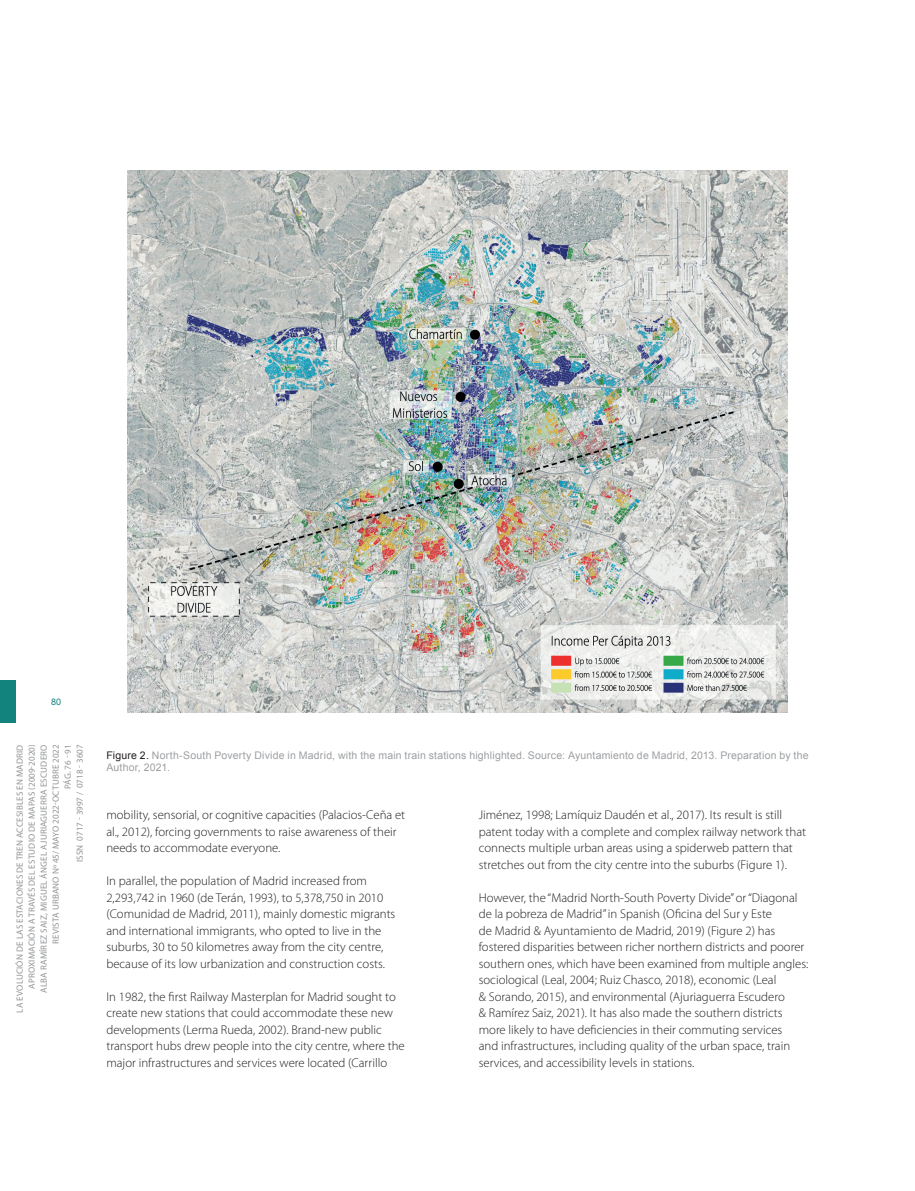
<style>
.page{position:relative;width:915px;height:1191px;background:#fff}
.page>*{position:absolute;margin:0;border:0;box-sizing:border-box;transform-origin:0 0}
.t1{font:300 12.75px/16.5px "Myriad Pro";color:#231f20}
.t2{font:10.5px/12.6px "Arial";letter-spacing:.02em;color:#9d9fa2}
.t3{font:9px/12px "Myriad Pro";letter-spacing:.02em;color:#939598;text-align:right}
.t4{font:9px "Arial";color:#12837d}
.s1{color:#231f20}
</style>
<div class="page">
<div style="left:0;top:680px;width:16px;height:43px;background:#12837d"></div>
<img style="left:128px;top:170px;width:659px;height:543px">
<p class="t4" style="left:51px;top:696px;width:12px">80</p>
<p class="t3" style="left:14px;top:1012px;width:270px;rotate:-90deg">LA EVOLUCIÓN DE LAS ESTACIONES DE TREN ACCESIBLES EN MADRID APROXIMACIÓN A TRAVÉS DEL ESTUDIO DE MAPAS (2009-2020)<br>ALBA RAMÍREZ SAIZ, MIGUEL ÁNGEL AJURIAGUERRA ESCUDERO REVISTA URBANO Nº 45/ MAYO 2022-OCTUBRE 2022<br>PÁG. 76 - 91<br>ISSN 0717 - 3997 / 0718 - 3607</p>
<p class="t2" style="left:106px;top:749px;width:703px"><span class="s1">Figure 2.</span> North-South Poverty Divide in Madrid, with the main train stations highlighted. Source: Ayuntamiento de Madrid, 2013. Preparation by the<br>Author, 2021.</p>
<p class="t1" style="left:478px;top:807px;width:329px">Jiménez, 1998; Lamíquiz Daudén et al., 2017). Its result is still patent today with a complete and complex railway network that connects multiple urban areas using a spiderweb pattern that stretches out from the city centre into the suburbs (Figure 1).</p>
<p class="t1" style="left:478px;top:889px;width:331px">However, the “Madrid North-South Poverty Divide” or “Diagonal de la pobreza de Madrid” in Spanish (Oficina del Sur y Este<br>de Madrid &amp; Ayuntamiento de Madrid, 2019) (Figure 2) has fostered disparities between richer northern districts and poorer southern ones, which have been examined from multiple angles: sociological (Leal, 2004; Ruiz Chasco, 2018), economic (Leal<br>&amp; Sorando, 2015), and environmental (Ajuriaguerra Escudero<br>&amp; Ramírez Saiz, 2021). It has also made the southern districts more likely to have deficiencies in their commuting services<br>and infrastructures, including quality of the urban space, train services, and accessibility levels in stations.</p>
<p class="t1" style="left:106px;top:807px;width:300px">mobility, sensorial, or cognitive capacities (Palacios-Ceña et al., 2012), forcing governments to raise awareness of their needs to accommodate everyone.</p>
<p class="t1" style="left:106px;top:873px;width:290px">In parallel, the population of Madrid increased from 2,293,742 in 1960 (de Terán, 1993), to 5,378,750 in 2010 (Comunidad de Madrid, 2011), mainly domestic migrants and international immigrants, who opted to live in the suburbs, 30 to 50 kilometres away from the city centre, because of its low urbanization and construction costs.</p>
<p class="t1" style="left:106px;top:988px;width:300px">In 1982, the first Railway Masterplan for Madrid sought to create new stations that could accommodate these new developments (Lerma Rueda, 2002). Brand-new public transport hubs drew people into the city centre, where the major infrastructures and services were located (Carrillo</p>
</div>
